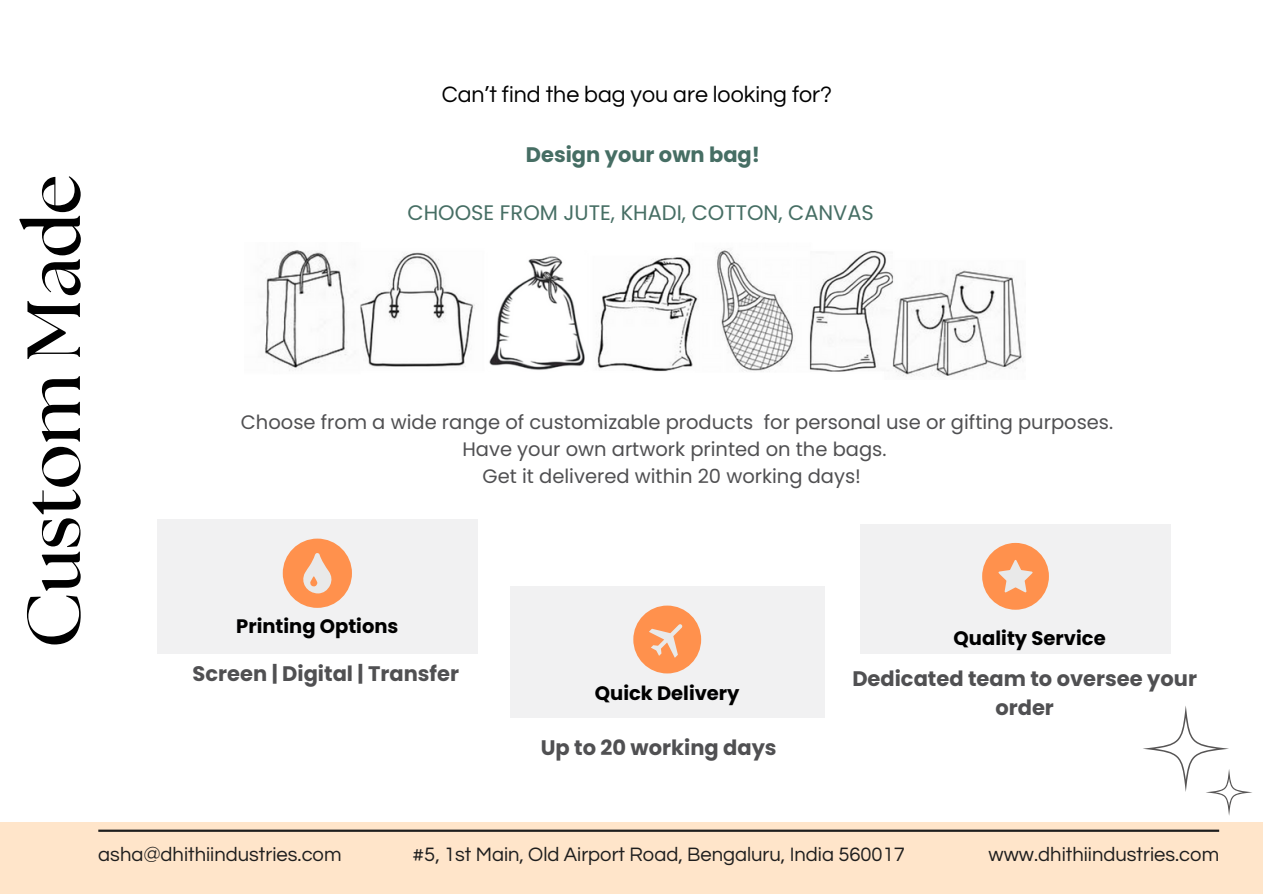
<style>
.page{position:relative;width:1263px;height:894px;background:#fff}
.page>*{position:absolute;margin:0;border:0;box-sizing:border-box;transform-origin:0 0}
.t1{font:700 74.85px "The Seasons";color:#000}
.t2{font:31.65px "Raleway";letter-spacing:.085em;color:#1e1e1e}
.t3{font:23.25px "Questrial";color:#000}
.t4{font:700 21px/29.2px "Poppins";color:#505052;text-align:center}
.t5{font:21px "Poppins";color:#466e64}
.t6{font:700 21px "Poppins";color:#466e64}
.t7{font:20.1px "Questrial";color:#1e1e1e}
.t8{font:19.5px "Poppins";color:#505052}
.t9{font:700 19.5px "Poppins";color:#000}
</style>
<div class="page">
<div style="left:157px;top:519px;width:321px;height:134px;background:#f1f1f2"></div>
<div style="left:283px;top:538px;width:69px;height:69px;background:#ff914d;border-radius:50%"></div>
<svg style="left:303px;top:553px;width:29px;height:40px"></svg>
<div style="left:510px;top:586px;width:314px;height:131px;background:#f1f1f2"></div>
<div style="left:633px;top:605px;width:68px;height:68px;background:#ff914d;border-radius:50%"></div>
<svg style="left:649px;top:624px;width:34px;height:33px"></svg>
<div style="left:861px;top:524px;width:309px;height:129px;background:#f1f1f2"></div>
<div style="left:982px;top:542px;width:67px;height:67px;background:#ff914d;border-radius:50%"></div>
<svg style="left:998px;top:560px;width:34px;height:32px"></svg>
<div style="left:0;top:822px;width:1263px;height:71px;background:#ffe5ca"></div>
<hr style="left:98px;top:829px;width:1121px;height:2px;background:#1e1e1e">
<svg style="left:1143px;top:706px;width:109px;height:109px"></svg>
<img style="left:264px;top:249px;width:759px;height:128px">
<p class="t1" style="left:20px;top:648px;width:475px;rotate:-90deg">Custom Made</p>
<p class="t3" style="left:442px;top:83px;width:392px">Can’t find the bag you are looking for?</p>
<p class="t6" style="left:526px;top:140px;width:236px">Design your own bag!</p>
<p class="t5" style="left:408px;top:198px;width:468px">CHOOSE FROM JUTE, KHADI, COTTON, CANVAS</p>
<h4 class="t8" style="left:241px;top:408px;width:874px">Choose from a wide range of customizable products for personal use or gifting purposes.</h4>
<h6 class="t8" style="left:462px;top:435px;width:426px">Have your own artwork printed on the bags.</h6>
<h4 class="t8" style="left:483px;top:462px;width:380px">Get it delivered within 20 working days!</h4>
<p class="t9" style="left:236px;top:612px;width:164px">Printing Options</p>
<h6 class="t4" style="left:193px;top:658px;width:268px">Screen | Digital | Transfer</h6>
<h2 class="t9" style="left:595px;top:678px;width:146px">Quick Delivery</h2>
<h4 class="t4" style="left:541px;top:732px;width:237px">Up to 20 working days</h4>
<p class="t9" style="left:953px;top:624px;width:154px">Quality Service</p>
<h6 class="t4" style="left:852px;top:663px;width:346px">Dedicated team to oversee your order</h6>
<h4 class="t2" style="left:99px;top:825px;width:1068px">BUSINESS COLLABORATION PROPOSAL FOR JUTE PRODUCTS</h4>
<p class="t7" style="left:98px;top:844px;width:245px">asha@dhithiindustries.com</p>
<p class="t7" style="left:413px;top:844px;width:494px">#5, 1st Main, Old Airport Road, Bengaluru, India 560017</p>
<p class="t7" style="left:988px;top:844px;width:232px">www.dhithiindustries.com</p>
</div>
